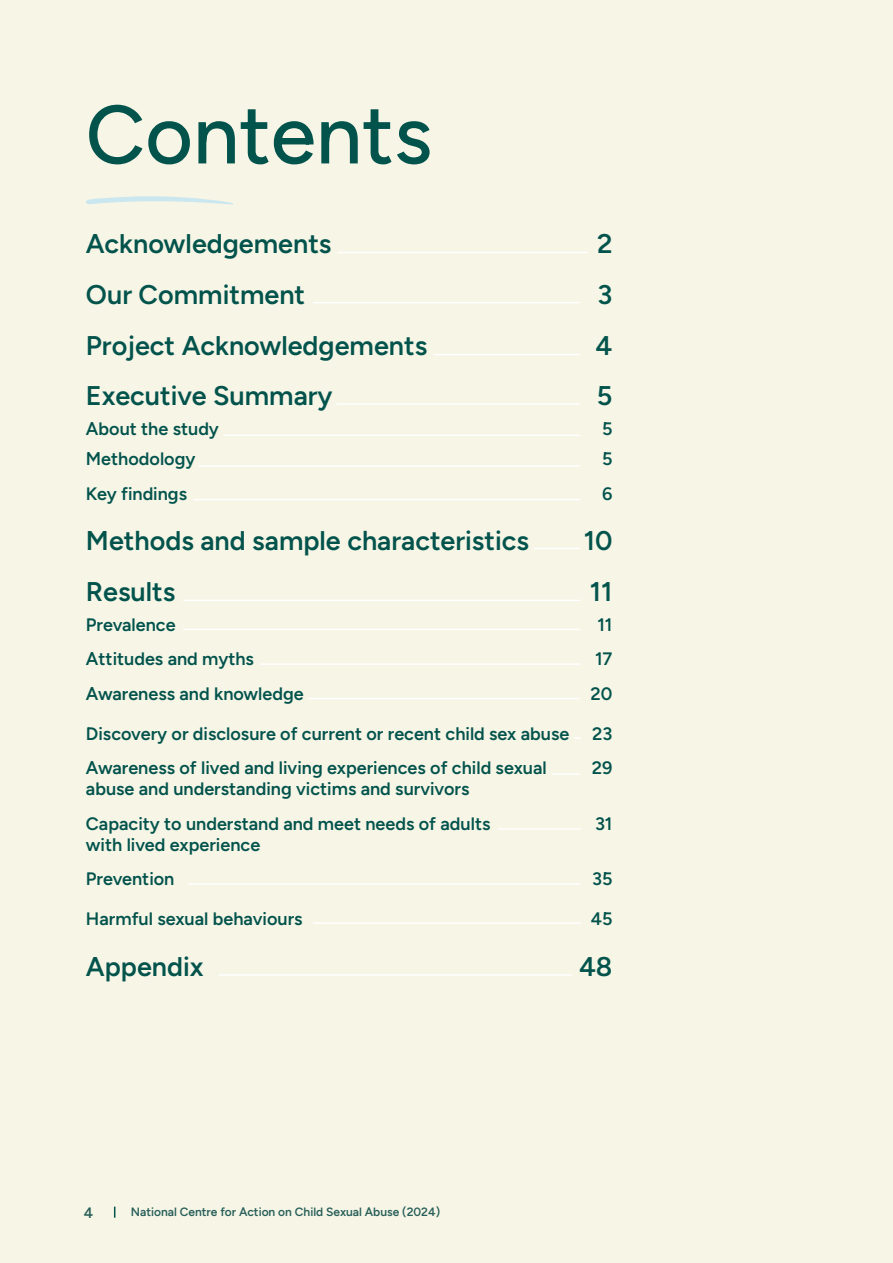
<style>
.page{position:relative;width:893px;height:1263px;background:#f6f5e6}
.page>*{position:absolute;margin:0;border:0;box-sizing:border-box;transform-origin:0 0}
.t1{font:500 82.5px "Figtree";color:#02534c}
.t2{font:600 27px "Figtree";color:#02534c}
.t3{font:600 18px/34.2px "Figtree";color:#02534c}
.t4{font:600 15px "Figtree";color:#285f59}
.t5{font:600 12px "Figtree";color:#285f59}
</style>
<div class="page">
<svg style="left:114px;top:1206px;width:1px;height:12px"></svg>
<hr style="left:892px;top:0;width:1px;height:1263px;background:#cae6ef">
<hr style="left:338px;top:252px;width:249px;height:1px;background:#fff">
<hr style="left:313px;top:302px;width:266px;height:1px;background:#fff">
<hr style="left:434px;top:354px;width:145px;height:1px;background:#fff">
<hr style="left:337px;top:403px;width:242px;height:2px;background:#fff">
<hr style="left:224px;top:435px;width:356px;height:1px;background:#fff">
<hr style="left:184px;top:600px;width:396px;height:1px;background:#fff">
<hr style="left:534px;top:548px;width:45px;height:1px;background:#fff">
<hr style="left:184px;top:629px;width:396px;height:1px;background:#fff">
<hr style="left:260px;top:663px;width:320px;height:2px;background:#fff">
<hr style="left:309px;top:698px;width:270px;height:1px;background:#fff">
<svg style="left:86px;top:196px;width:147px;height:8px"></svg>
<hr style="left:199px;top:465px;width:381px;height:2px;background:#fff">
<hr style="left:193px;top:499px;width:387px;height:1px;background:#fff">
<hr style="left:189px;top:883px;width:391px;height:2px;background:#fff">
<hr style="left:314px;top:922px;width:266px;height:2px;background:#fff">
<hr style="left:219px;top:974px;width:353px;height:2px;background:#fff">
<hr style="left:552px;top:773px;width:28px;height:2px;background:#fff">
<hr style="left:499px;top:828px;width:81px;height:2px;background:#fff">
<svg style="left:574px;top:737px;width:6px;height:2px"></svg>
<h1 class="t1" style="left:86px;top:87px;width:348px">Contents</h1>
<h2 class="t2" style="left:86px;top:228px;width:247px">Acknowledgements</h2>
<h2 class="t2" style="left:597px;top:228px;width:17px">2</h2>
<h2 class="t2" style="left:86px;top:279px;width:221px">Our Commitment</h2>
<h2 class="t2" style="left:598px;top:279px;width:16px">3</h2>
<h2 class="t2" style="left:86px;top:329px;width:343px">Project Acknowledgements</h2>
<h2 class="t2" style="left:596px;top:329px;width:18px">4</h2>
<h2 class="t2" style="left:86px;top:380px;width:248px">Executive Summary</h2>
<h2 class="t2" style="left:597px;top:380px;width:17px">5</h2>
<p class="t3" style="left:86px;top:412px;width:135px">About the study</p>
<p class="t3" style="left:602px;top:412px;width:12px">5</p>
<p class="t3" style="left:86px;top:442px;width:111px">Methodology</p>
<p class="t3" style="left:602px;top:442px;width:12px">5</p>
<p class="t3" style="left:86px;top:476px;width:103px">Key findings</p>
<p class="t3" style="left:602px;top:476px;width:12px">6</p>
<h2 class="t2" style="left:86px;top:525px;width:445px">Methods and sample characteristics</h2>
<h2 class="t2" style="left:584px;top:525px;width:30px">10</h2>
<h2 class="t2" style="left:86px;top:576px;width:91px">Results</h2>
<h2 class="t2" style="left:590px;top:576px;width:24px">11</h2>
<p class="t3" style="left:86px;top:608px;width:91px">Prevalence</p>
<p class="t3" style="left:597px;top:608px;width:17px">11</p>
<p class="t3" style="left:86px;top:642px;width:170px">Attitudes and myths</p>
<p class="t3" style="left:595px;top:642px;width:19px">17</p>
<p class="t3" style="left:86px;top:676px;width:219px">Awareness and knowledge</p>
<p class="t3" style="left:591px;top:676px;width:23px">20</p>
<p class="t3" style="left:86px;top:716px;width:485px">Discovery or disclosure of current or recent child sex abuse</p>
<p class="t3" style="left:592px;top:716px;width:22px">23</p>
<p class="t3" style="left:86px;top:751px;width:462px">Awareness of lived and living experiences of child sexual</p>
<p class="t3" style="left:592px;top:751px;width:22px">29</p>
<p class="t3" style="left:86px;top:772px;width:406px">abuse and understanding victims and survivors<br>Capacity to understand and meet needs of adults</p>
<p class="t3" style="left:595px;top:806px;width:19px">31</p>
<p class="t3" style="left:86px;top:827px;width:176px">with lived experience<br>Prevention</p>
<p class="t3" style="left:592px;top:861px;width:22px">35</p>
<p class="t3" style="left:86px;top:901px;width:218px">Harmful sexual behaviours</p>
<p class="t3" style="left:591px;top:901px;width:23px">45</p>
<h2 class="t2" style="left:86px;top:950px;width:119px">Appendix</h2>
<h2 class="t2" style="left:579px;top:950px;width:35px">48</h2>
<p class="t4" style="left:84px;top:1204px;width:11px">4</p>
<p class="t5" style="left:131px;top:1205px;width:311px">National Centre for Action on Child Sexual Abuse (2024)</p>
</div>
